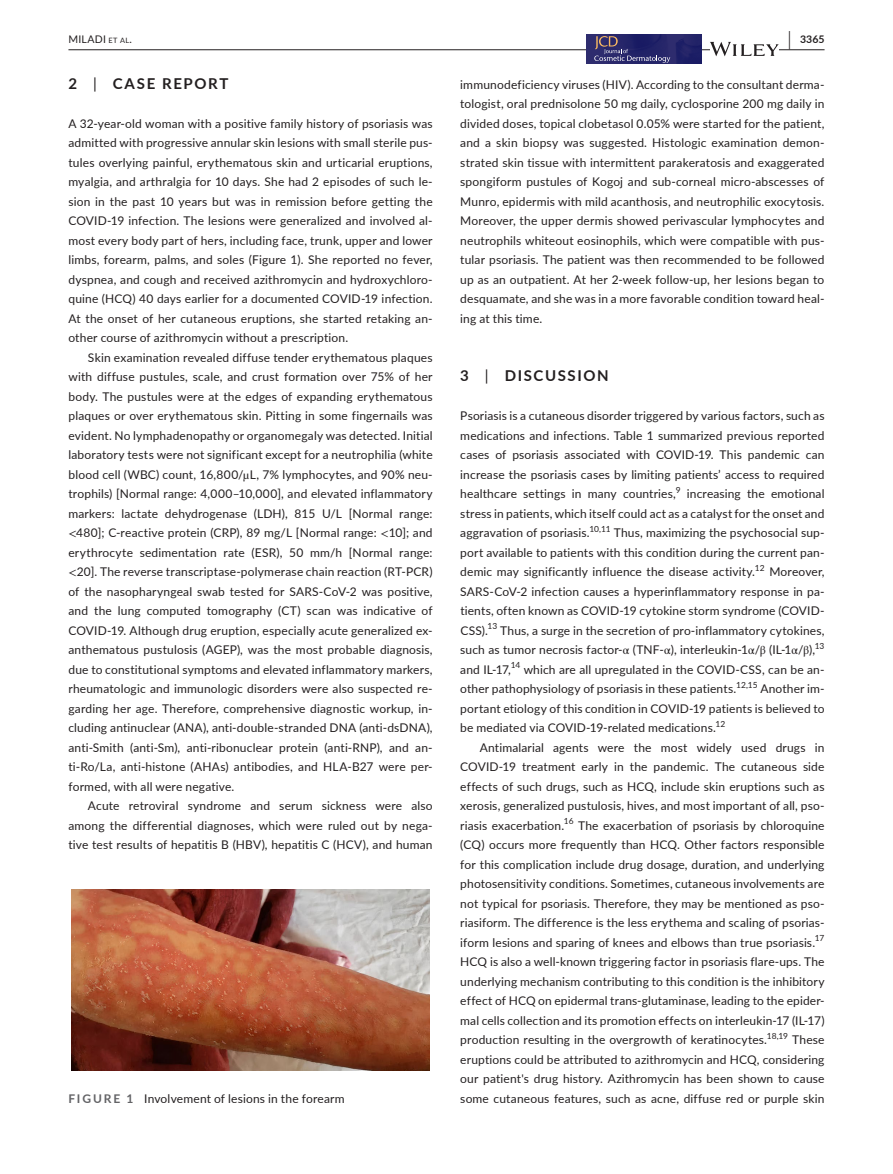
<style>
.page{position:relative;width:893px;height:1174px;background:#fff}
.page>*{position:absolute;margin:0;border:0;box-sizing:border-box;transform-origin:0 0}
.t1{font:700 15px "Lato";letter-spacing:.11em;color:#231f20}
.t2{font:12px/19.5px "Lato";letter-spacing:.01em;color:#231f20;text-align:justify}
.t3{font:10.5px "Lato";letter-spacing:.02em;color:#231f20}
.t4{font:700 10.5px "Lato";color:#231f20}
.t5{font:8.4px "Lato";letter-spacing:-.005em;color:#231f20}
.s1{font-size:7.35px}
.s2{font-size:19.5px}
.s3{font-weight:400}
.s4{font-family:"STIX"}
.s5{font-weight:700;color:#636366}
</style>
<div class="page">
<hr style="left:68px;top:49px;width:756px;height:1px;background:#231f20">
<img style="left:587px;top:34px;width:114px;height:30px">
<svg style="left:594px;top:36px;width:76px;height:27px"></svg>
<svg style="left:710px;top:42px;width:69px;height:14px"></svg>
<div style="left:68px;top:889px;width:365px;height:181px;background:linear-gradient(to bottom,#fff,#fff)"></div>
<img style="left:72px;top:889px;width:357px;height:181px">
<p class="t3" style="left:68px;top:31px;width:65px">MILADI <span class="s1">et al</span>.</p>
<p class="t4" style="left:789px;top:31px;width:37px"><span class="s2">|</span> 3365</p>
<p class="t1" style="left:68px;top:72px;width:161px">2 <span class="s3">|</span> CASE REPORT</p>
<p class="t2" style="left:68px;top:113px;width:366px">A 32-year-old woman with a positive family history of psoriasis was admitted with progressive annular skin lesions with small sterile pus&shy;tules overlying painful, erythematous skin and urticarial eruptions, myalgia, and arthralgia for 10 days. She had 2 episodes of such le&shy;sion in the past 10 years but was in remission before getting the COVID-19 infection. The lesions were generalized and involved al&shy;most every body part of hers, including face, trunk, upper and lower limbs, forearm, palms, and soles (Figure 1). She reported no fever, dyspnea, and cough and received azithromycin and hydroxychloro&shy;quine (HCQ) 40 days earlier for a documented COVID-19 infection.<br>At the onset of her cutaneous eruptions, she started retaking an&shy;other course of azithromycin without a prescription.</p>
<p class="t2" style="left:68px;top:347px;width:366px;text-indent:20px">Skin examination revealed diffuse tender erythematous plaques with diffuse pustules, scale, and crust formation over 75% of her body. The pustules were at the edges of expanding erythematous plaques or over erythematous skin. Pitting in some fingernails was evident. No lymphadenopathy or organomegaly was detected. Initial laboratory tests were not significant except for a neutrophilia (white blood cell (WBC) count, 16,800/<span class="s4">µ</span>L, 7% lymphocytes, and 90% neu&shy;trophils) [Normal range: 4,000–10,000], and elevated inflammatory markers: lactate dehydrogenase (LDH), 815 U/L [Normal range: <span class="s4">&lt;</span>480]; C-reactive protein (CRP), 89 mg/L [Normal range: <span class="s4">&lt;</span>10]; and erythrocyte sedimentation rate (ESR), 50 mm/h [Normal range: <span class="s4">&lt;</span>20]. The reverse transcriptase-polymerase chain reaction (RT-PCR) of the nasopharyngeal swab tested for SARS-CoV-2 was positive, and the lung computed tomography (CT) scan was indicative of COVID-19. Although drug eruption, especially acute generalized ex&shy;anthematous pustulosis (AGEP), was the most probable diagnosis, due to constitutional symptoms and elevated inflammatory markers, rheumatologic and immunologic disorders were also suspected re&shy;garding her age. Therefore, comprehensive diagnostic workup, in&shy;cluding antinuclear (ANA), anti-double-stranded DNA (anti-dsDNA), anti-Smith (anti-Sm), anti-ribonuclear protein (anti-RNP), and an&shy;ti-Ro/La, anti-histone (AHAs) antibodies, and HLA-B27 were per&shy;formed, with all were negative.</p>
<p class="t2" style="left:68px;top:795px;width:366px;text-indent:20px">Acute retroviral syndrome and serum sickness were also among the differential diagnoses, which were ruled out by nega&shy;tive test results of hepatitis B (HBV), hepatitis C (HCV), and human</p>
<p class="t2" style="left:460px;top:74px;width:366px">immunodeficiency viruses (HIV). According to the consultant derma&shy;tologist, oral prednisolone 50 mg daily, cyclosporine 200 mg daily in divided doses, topical clobetasol 0.05% were started for the patient, and a skin biopsy was suggested. Histologic examination demon&shy;strated skin tissue with intermittent parakeratosis and exaggerated spongiform pustules of Kogoj and sub-corneal micro-abscesses of Munro, epidermis with mild acanthosis, and neutrophilic exocytosis.<br>Moreover, the upper dermis showed perivascular lymphocytes and neutrophils whiteout eosinophils, which were compatible with pus&shy;tular psoriasis. The patient was then recommended to be followed up as an outpatient. At her 2-week follow-up, her lesions began to desquamate, and she was in a more favorable condition toward heal&shy;ing at this time.</p>
<p class="t1" style="left:460px;top:365px;width:150px">3 <span class="s3">|</span> DISCUSSION</p>
<p class="t2" style="left:460px;top:405px;width:366px">Psoriasis is a cutaneous disorder triggered by various factors, such as medications and infections. Table 1 summarized previous reported cases of psoriasis associated with COVID-19. This pandemic can increase the psoriasis cases by limiting patients’ access to required healthcare settings in many countries,</p>
<p class="t5" style="left:676px;top:484px;width:6px">9</p>
<p class="t2" style="left:460px;top:483px;width:366px;text-indent:227px">increasing the emotional stress in patients, which itself could act as a catalyst for the onset and aggravation of psoriasis.</p>
<p class="t5" style="left:589px;top:523px;width:23px">10,11</p>
<p class="t2" style="left:460px;top:522px;width:366px;text-indent:154px">Thus, maximizing the psychosocial sup&shy;port available to patients with this condition during the current pan&shy;demic may significantly influence the disease activity.</p>
<p class="t5" style="left:755px;top:562px;width:11px">12</p>
<p class="t2" style="left:460px;top:561px;width:366px;text-indent:309px">Moreover, SARS-CoV-2 infection causes a hyperinflammatory response in pa&shy;tients, often known as COVID-19 cytokine storm syndrome (COVID-CSS).</p>
<p class="t5" style="left:488px;top:620px;width:11px">13</p>
<p class="t2" style="left:460px;top:620px;width:366px;text-indent:40px">Thus, a surge in the secretion of pro-inflammatory cytokines, such as tumor necrosis factor-<span class="s4">α</span> (TNF-<span class="s4">α</span>), interleukin-1<span class="s4">α</span>/<span class="s4">β</span> (IL-1<span class="s4">α</span>/<span class="s4">β</span>),</p>
<p class="t5" style="left:815px;top:640px;width:11px">13</p>
<p class="t2" style="left:460px;top:659px;width:52px">and IL-17,</p>
<p class="t5" style="left:511px;top:659px;width:11px">14</p>
<p class="t2" style="left:460px;top:659px;width:366px;text-indent:63px">which are all upregulated in the COVID-CSS, can be an&shy;other pathophysiology of psoriasis in these patients.</p>
<p class="t5" style="left:736px;top:679px;width:23px">12,15</p>
<p class="t2" style="left:460px;top:678px;width:366px;text-indent:300px">Another im&shy;portant etiology of this condition in COVID-19 patients is believed to be mediated via COVID-19-related medications.</p>
<p class="t5" style="left:716px;top:718px;width:11px">12</p>
<p class="t2" style="left:460px;top:737px;width:366px;text-indent:20px">Antimalarial agents were the most widely used drugs in COVID-19 treatment early in the pandemic. The cutaneous side effects of such drugs, such as HCQ, include skin eruptions such as xerosis, generalized pustulosis, hives, and most important of all, pso&shy;riasis exacerbation.</p>
<p class="t5" style="left:564px;top:815px;width:11px">16</p>
<p class="t2" style="left:460px;top:815px;width:366px;text-indent:118px">The exacerbation of psoriasis by chloroquine (CQ) occurs more frequently than HCQ. Other factors responsible for this complication include drug dosage, duration, and underlying photosensitivity conditions. Sometimes, cutaneous involvements are not typical for psoriasis. Therefore, they may be mentioned as pso&shy;riasiform. The difference is the less erythema and scaling of psorias&shy;iform lesions and sparing of knees and elbows than true psoriasis.</p>
<p class="t5" style="left:815px;top:932px;width:11px">17</p>
<p class="t2" style="left:460px;top:951px;width:366px">HCQ is also a well-known triggering factor in psoriasis flare-ups. The underlying mechanism contributing to this condition is the inhibitory effect of HCQ on epidermal trans-glutaminase, leading to the epider&shy;mal cells collection and its promotion effects on interleukin-17 (IL-17) production resulting in the overgrowth of keratinocytes.<sup>18,19</sup> These eruptions could be attributed to azithromycin and HCQ, considering our patient's drug history. Azithromycin has been shown to cause</p>
<p class="t2" style="left:68px;top:1088px;width:278px"><span class="s5">FIGURE 1</span> Involvement of lesions in the forearm</p>
<p class="t2" style="left:460px;top:1088px;width:366px">some cutaneous features, such as acne, diffuse red or purple skin</p>
</div>
